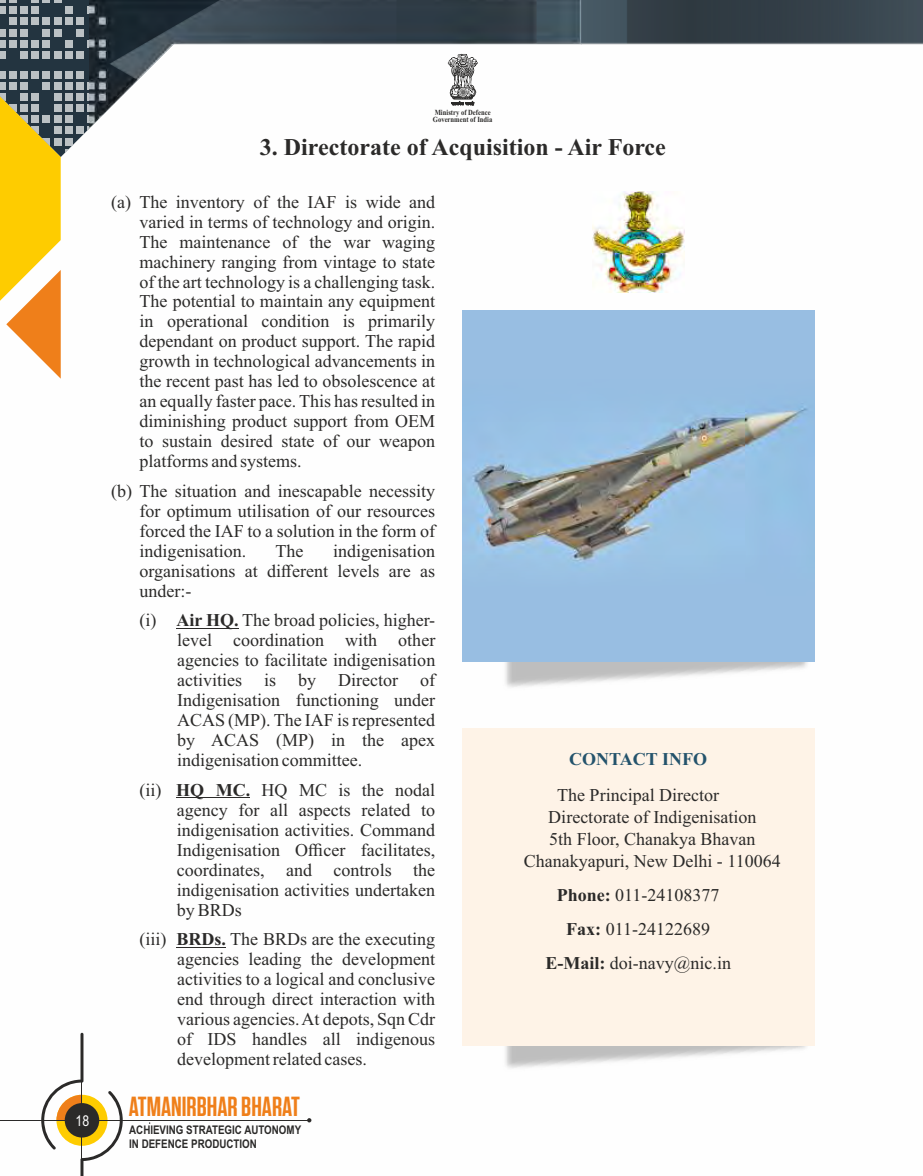
<style>
.page{position:relative;width:923px;height:1176px;background:#fff}
.page>*{position:absolute;margin:0;border:0;box-sizing:border-box;transform-origin:0 0}
.t1{font:600 27.6px "Tungsten";color:#ef7f1a}
.t2{font:700 24px "Times New Roman";color:#2b2a29}
.t3{font:18px/20px "Times New Roman";color:#2b2a29;text-align:justify}
.t4{font:700 18px "Times New Roman";color:#24536c}
.t5{font:15px "Arial Narrow";color:#fefefe}
.t6{font:700 11.85px/13.6px "Arial Narrow";color:#2b2a29}
.t7{font:700 7.8px/7.2px "Times New Roman";color:#2b2a29;scale:.85 1}
.s1{font-weight:700}
</style>
<div class="page">
<hr style="left:0;top:1120px;width:309px;height:1px;background:#2b2a29">
<svg style="left:307px;top:1118px;width:4px;height:4px"></svg>
<svg style="left:41px;top:1033px;width:82px;height:143px"></svg>
<div style="left:65px;top:1103px;width:34px;height:34px;background:#2b2a29;border-radius:50%"></div>
<svg style="left:0;top:0;width:89px;height:157px;background:#354550"></svg>
<div style="left:0;top:51px;width:6px;height:8px;background:#bbc1c4"></div>
<div style="left:0;top:40px;width:6px;height:8px;background:#bbc1c4"></div>
<div style="left:0;top:29px;width:6px;height:7px;background:#bbc1c4"></div>
<div style="left:0;top:6px;width:6px;height:8px;background:#bbc1c4"></div>
<div style="left:9px;top:40px;width:8px;height:8px;background:#bbc1c4"></div>
<div style="left:9px;top:29px;width:8px;height:7px;background:#bbc1c4"></div>
<div style="left:9px;top:18px;width:8px;height:7px;background:#bbc1c4"></div>
<div style="left:9px;top:6px;width:8px;height:8px;background:#bbc1c4"></div>
<div style="left:20px;top:51px;width:8px;height:8px;background:#bbc1c4"></div>
<div style="left:20px;top:40px;width:8px;height:8px;background:#bbc1c4"></div>
<div style="left:20px;top:29px;width:8px;height:7px;background:#bbc1c4"></div>
<div style="left:20px;top:18px;width:8px;height:7px;background:#bbc1c4"></div>
<div style="left:20px;top:6px;width:8px;height:8px;background:#bbc1c4"></div>
<div style="left:31px;top:51px;width:8px;height:8px;background:#bbc1c4"></div>
<div style="left:31px;top:40px;width:8px;height:8px;background:#bbc1c4"></div>
<div style="left:31px;top:18px;width:8px;height:7px;background:#bbc1c4"></div>
<div style="left:31px;top:6px;width:8px;height:8px;background:#bbc1c4"></div>
<div style="left:43px;top:51px;width:7px;height:8px;background:#bbc1c4"></div>
<div style="left:43px;top:40px;width:7px;height:8px;background:#bbc1c4"></div>
<div style="left:43px;top:29px;width:7px;height:7px;background:#bbc1c4"></div>
<div style="left:43px;top:18px;width:7px;height:7px;background:#bbc1c4"></div>
<div style="left:54px;top:51px;width:7px;height:8px;background:#bbc1c4"></div>
<div style="left:54px;top:29px;width:7px;height:7px;background:#bbc1c4"></div>
<div style="left:54px;top:18px;width:7px;height:7px;background:#bbc1c4"></div>
<svg style="left:0;top:0;width:61px;height:8px"></svg>
<div style="left:65px;top:51px;width:8px;height:8px;background:#bbc1c4"></div>
<div style="left:65px;top:40px;width:8px;height:8px;background:#bbc1c4"></div>
<div style="left:65px;top:18px;width:8px;height:7px;background:#bbc1c4"></div>
<div style="left:65px;top:6px;width:8px;height:8px;background:#bbc1c4"></div>
<div style="left:76px;top:51px;width:8px;height:8px;background:#bbc1c4"></div>
<div style="left:76px;top:29px;width:8px;height:7px;background:#bbc1c4"></div>
<div style="left:76px;top:18px;width:8px;height:7px;background:#bbc1c4"></div>
<div style="left:87px;top:40px;width:8px;height:8px;background:#bbc1c4"></div>
<div style="left:87px;top:6px;width:8px;height:8px;background:#bbc1c4"></div>
<div style="left:87px;top:82px;width:8px;height:8px;background:#bbc1c4"></div>
<div style="left:87px;top:93px;width:8px;height:8px;background:#bbc1c4"></div>
<div style="left:87px;top:104px;width:8px;height:8px;background:#bbc1c4"></div>
<div style="left:87px;top:115px;width:8px;height:8px;background:#bbc1c4"></div>
<div style="left:87px;top:127px;width:8px;height:7px;background:#fefefe"></div>
<div style="left:87px;top:138px;width:8px;height:7px;background:#fefefe"></div>
<div style="left:87px;top:149px;width:8px;height:8px;background:#fefefe"></div>
<div style="left:76px;top:71px;width:8px;height:7px;background:#bbc1c4"></div>
<div style="left:76px;top:82px;width:8px;height:8px;background:#bbc1c4"></div>
<div style="left:76px;top:93px;width:8px;height:8px;background:#bbc1c4"></div>
<div style="left:76px;top:104px;width:8px;height:8px;background:#bbc1c4"></div>
<div style="left:76px;top:127px;width:8px;height:7px;background:#bbc1c4"></div>
<div style="left:65px;top:71px;width:8px;height:7px;background:#bbc1c4"></div>
<div style="left:65px;top:82px;width:8px;height:8px;background:#bbc1c4"></div>
<div style="left:65px;top:93px;width:8px;height:8px;background:#bbc1c4"></div>
<div style="left:65px;top:104px;width:8px;height:8px;background:#bbc1c4"></div>
<div style="left:65px;top:115px;width:8px;height:8px;background:#bbc1c4"></div>
<div style="left:65px;top:127px;width:8px;height:7px;background:#bbc1c4"></div>
<div style="left:65px;top:138px;width:8px;height:7px;background:#bbc1c4"></div>
<div style="left:65px;top:149px;width:8px;height:8px;background:#fefefe"></div>
<div style="left:54px;top:71px;width:7px;height:7px;background:#bbc1c4"></div>
<div style="left:54px;top:82px;width:7px;height:8px;background:#bbc1c4"></div>
<div style="left:43px;top:71px;width:7px;height:7px;background:#bbc1c4"></div>
<div style="left:43px;top:82px;width:7px;height:8px;background:#bbc1c4"></div>
<div style="left:31px;top:71px;width:8px;height:7px;background:#bbc1c4"></div>
<div style="left:20px;top:71px;width:8px;height:7px;background:#bbc1c4"></div>
<div style="left:20px;top:82px;width:8px;height:8px;background:#bbc1c4"></div>
<div style="left:9px;top:71px;width:8px;height:7px;background:#bbc1c4"></div>
<div style="left:9px;top:82px;width:8px;height:8px;background:#bbc1c4"></div>
<div style="left:0;top:71px;width:6px;height:7px;background:#bbc1c4"></div>
<div style="left:0;top:82px;width:6px;height:8px;background:#bbc1c4"></div>
<img style="left:89px;top:0;width:492px;height:129px">
<img style="left:109px;top:0;width:427px;height:129px">
<div style="left:581px;top:0;width:45px;height:44px;background:#455762"></div>
<img style="left:626px;top:0;width:296px;height:44px">
<svg style="left:0;top:87px;width:61px;height:292px"></svg>
<hr style="left:176px;top:628px;width:62px;height:1px;background:#2b2a29">
<hr style="left:176px;top:797px;width:74px;height:1px;background:#2b2a29">
<hr style="left:176px;top:947px;width:50px;height:1px;background:#2b2a29">
<img style="left:497px;top:661px;width:317px;height:27px">
<div style="left:462px;top:310px;width:352px;height:351px;background:#98bee2"></div>
<img style="left:462px;top:375px;width:352px;height:221px">
<img style="left:505px;top:1046px;width:301px;height:23px">
<div style="left:462px;top:728px;width:352px;height:318px;background:#fef3e7"></div>
<svg style="left:447px;top:54px;width:31px;height:52px"></svg>
<img style="left:592px;top:192px;width:92px;height:101px">
<p class="t5" style="left:76px;top:1115px;width:15px">18</p>
<p class="t7" style="left:433px;top:110px;width:72px">Ministry of Defence<br>Government of India</p>
<h2 class="t2" style="left:260px;top:138px;width:407px">3. Directorate of Acquisition - Air Force</h2>
<p class="t3" style="left:140px;top:193px;width:297px;text-indent:-28px">(a) The inventory of the IAF is wide and varied in terms of technology and origin.<br>The maintenance of the war waging machinery ranging from vintage to state of the art technology is a challenging task.<br>The potential to maintain any equipment in operational condition is primarily dependant on product support. The rapid growth in technological advancements in the recent past has led to obsolescence at an equally faster pace. This has resulted in diminishing product support from OEM to sustain desired state of our weapon platforms and systems.</p>
<p class="t3" style="left:140px;top:483px;width:297px;text-indent:-28px">(b) The situation and inescapable necessity for optimum utilisation of our resources forced the IAF to a solution in the form of indigenisation.</p>
<p class="t3" style="left:140px;top:542px;width:297px;text-indent:193px">indigenisation organisations at different levels are as under:-</p>
<p class="t3" style="left:275px;top:542px;width:29px">The</p>
<p class="t3" style="left:177px;top:612px;width:260px;text-indent:-38px">(i) <span class="s1">Air HQ.</span> The broad policies, higher&shy;level coordination with other agencies to facilitate indigenisation activities is by Director of Indigenisation functioning under ACAS (MP). The IAF is represented by ACAS (MP) in the apex indigenisation committee.</p>
<p class="t3" style="left:177px;top:782px;width:260px;text-indent:-38px">(ii) <span class="s1">HQ MC.</span> HQ MC is the nodal agency for all aspects related to indigenisation activities. Command Indigenisation Officer facilitates, coordinates, and controls the indigenisation activities undertaken by BRDs</p>
<p class="t3" style="left:177px;top:931px;width:260px;text-indent:-38px">(iii) <span class="s1">BRDs.</span> The BRDs are the executing agencies leading the development activities to a logical and conclusive end through direct interaction with various agencies. At depots, Sqn Cdr of IDS handles all indigenous development related cases.</p>
<h1 class="t1" style="left:129px;top:1093px;width:173px">ATMANIRBHAR BHARAT</h1>
<p class="t6" style="left:129px;top:1124px;width:173px">ACHIEVING STRATEGIC AUTONOMY<br>IN DEFENCE PRODUCTION</p>
<p class="t4" style="left:569px;top:753px;width:139px">CONTACT INFO</p>
<p class="t3" style="left:557px;top:787px;width:163px">The Principal Director</p>
<p class="t3" style="left:548px;top:809px;width:209px">Directorate of Indigenisation</p>
<p class="t3" style="left:549px;top:831px;width:208px">5th Floor, Chanakya Bhavan</p>
<p class="t3" style="left:524px;top:853px;width:258px">Chanakyapuri, New Delhi - 110064</p>
<p class="t3" style="left:556px;top:879px;width:164px;line-height:33.9px;text-align:center"><span class="s1">Phone:</span> 011-24108377<br><span class="s1">Fax:</span> 011-24122689</p>
<p class="t3" style="left:545px;top:954px;width:187px"><span class="s1">E-Mail:</span> doi-navy@nic.in</p>
</div>
